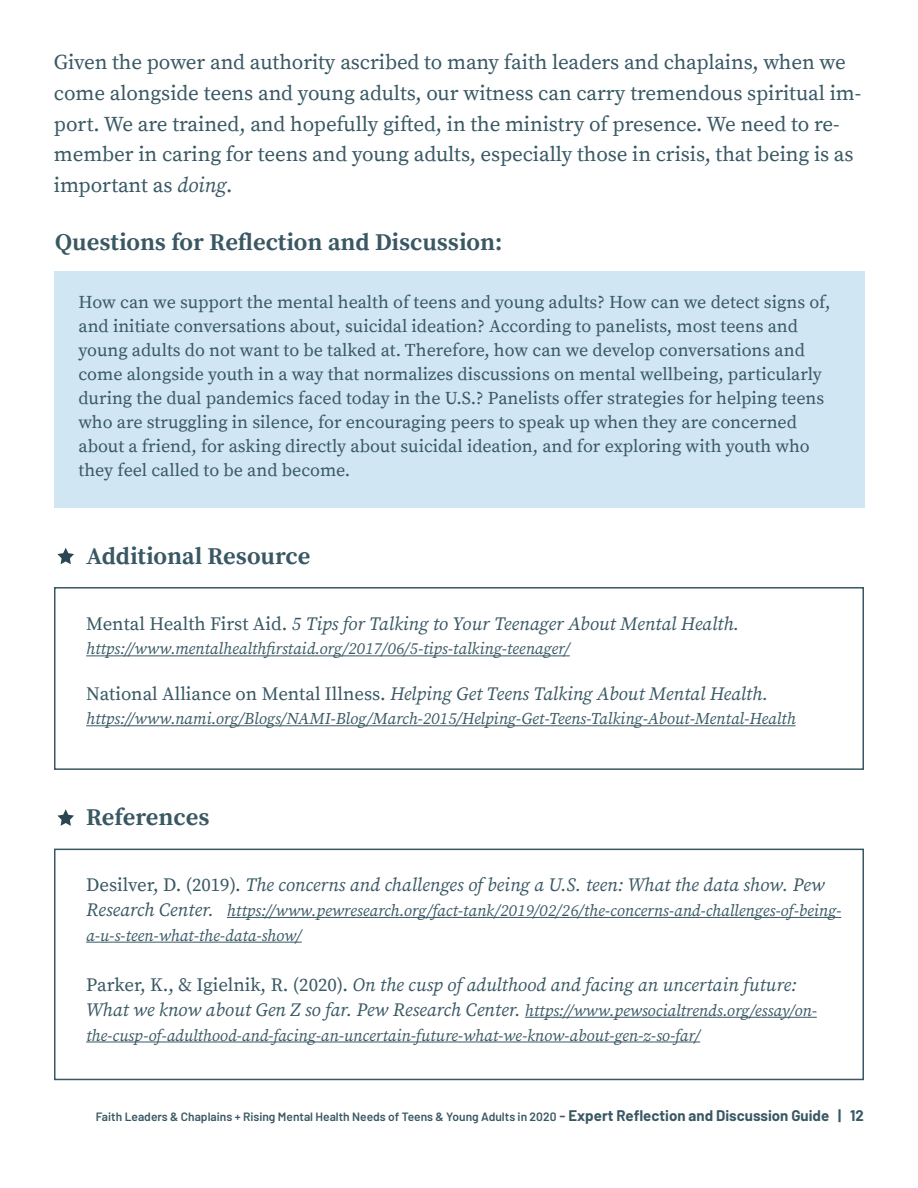
<style>
.page{position:relative;width:918px;height:1188px;background:#fff}
.page>*{position:absolute;margin:0;border:0;box-sizing:border-box;transform-origin:0 0}
.t1{font:700 24px "Source Serif Pro";color:#395864}
.t2{font:21px/30.6px "Source Serif Pro";letter-spacing:-.005em;color:#395864}
.t3{font:italic 18.75px/24.8px "Source Serif Pro";color:#395864}
.t4{font:18px/24px "Source Serif Pro";color:#395864}
.t5{font:italic 16.5px/24.8px "Source Serif Pro";color:#395864}
.t6{font:600 12px "Barlow";color:#395864}
.s1{font-style:italic}
.s2{font-style:normal}
.s3{font-size:18.75px}
.s4{font-size:16.5px}
.s5{font-size:15px}
.s6{font-weight:700;font-size:15px}
</style>
<div class="page">
<div style="left:54px;top:271px;width:810px;height:237px;background:#d0e6f3"></div>
<div style="left:54px;top:587px;width:810px;height:183px;border:2px solid #395864"></div>
<hr style="left:86px;top:655px;width:484px;height:1px;background:#395864">
<svg style="left:57px;top:548px;width:17px;height:16px"></svg>
<hr style="left:86px;top:725px;width:710px;height:1px;background:#395864">
<div style="left:54px;top:849px;width:810px;height:231px;border:2px solid #395864"></div>
<hr style="left:227px;top:917px;width:614px;height:1px;background:#395864">
<hr style="left:86px;top:942px;width:216px;height:1px;background:#395864">
<hr style="left:525px;top:1017px;width:292px;height:1px;background:#395864">
<hr style="left:86px;top:1042px;width:614px;height:1px;background:#395864">
<svg style="left:57px;top:809px;width:17px;height:17px"></svg>
<p class="t2" style="left:54px;top:48px;width:809px">Given the power and authority ascribed to many faith leaders and chaplains, when we come alongside teens and young adults, our witness can carry tremendous spiritual im&shy;port. We are trained, and hopefully gifted, in the ministry of presence. We need to re&shy;member in caring for teens and young adults, especially those in crisis, that being is as important as <span class="s1">doing</span>.</p>
<p class="t1" style="left:55px;top:228px;width:449px">Questions for Reflection and Discussion:</p>
<p class="t4" style="left:79px;top:291px;width:753px">How can we support the mental health of teens and young adults? How can we detect signs of, and initiate conversations about, suicidal ideation? According to panelists, most teens and young adults do not want to be talked at. Therefore, how can we develop conversations and come alongside youth in a way that normalizes discussions on mental wellbeing, particularly during the dual pandemics faced today in the U.S.? Panelists offer strategies for helping teens who are struggling in silence, for encouraging peers to speak up when they are concerned about a friend, for asking directly about suicidal ideation, and for exploring with youth who they feel called to be and become.</p>
<p class="t1" style="left:86px;top:542px;width:226px">Additional Resource</p>
<p class="t3" style="left:86px;top:613px;width:655px"><span class="s2">Mental Health First Aid.</span> 5 Tips for Talking to Your Teenager About Mental Health.</p>
<p class="t5" style="left:86px;top:638px;width:485px">https://www.mentalhealthfirstaid.org/2017/06/5-tips-talking-teenager/</p>
<p class="t3" style="left:86px;top:683px;width:683px"><span class="s2">National Alliance on Mental Illness.</span> Helping Get Teens Talking About Mental Health.</p>
<p class="t5" style="left:86px;top:708px;width:711px">https://www.nami.org/Blogs/NAMI-Blog/March-2015/Helping-Get-Teens-Talking-About-Mental-Health</p>
<p class="t1" style="left:86px;top:803px;width:125px">References</p>
<p class="t3" style="left:86px;top:874px;width:740px"><span class="s2">Desilver, D. (2019).</span> The concerns and challenges of being a U.S. teen: What the data show. Pew</p>
<p class="t5" style="left:86px;top:900px;width:757px"><span class="s3">Research Center.</span> https://www.pewresearch.org/fact-tank/2019/02/26/the-concerns-and-challenges-of-being&shy;a-u-s-teen-what-the-data-show/</p>
<p class="t3" style="left:86px;top:974px;width:732px"><span class="s2">Parker, K., &amp; Igielnik, R. (2020).</span> On the cusp of adulthood and facing an uncertain future:<br>What we know about Gen Z so far. Pew Research Center. <span class="s4">https://www.pewsocialtrends.org/essay/on-</span></p>
<p class="t5" style="left:86px;top:1024px;width:616px">the-cusp-of-adulthood-and-facing-an-uncertain-future-what-we-know-about-gen-z-so-far/</p>
<p class="t6" style="left:96px;top:1109px;width:770px">Faith Leaders &amp; Chaplains + Rising Mental Health Needs of Teens &amp; Young Adults in 2020 <span class="s5">-</span> <span class="s6">Expert Reflection and Discussion Guide | 12</span></p>
</div>
